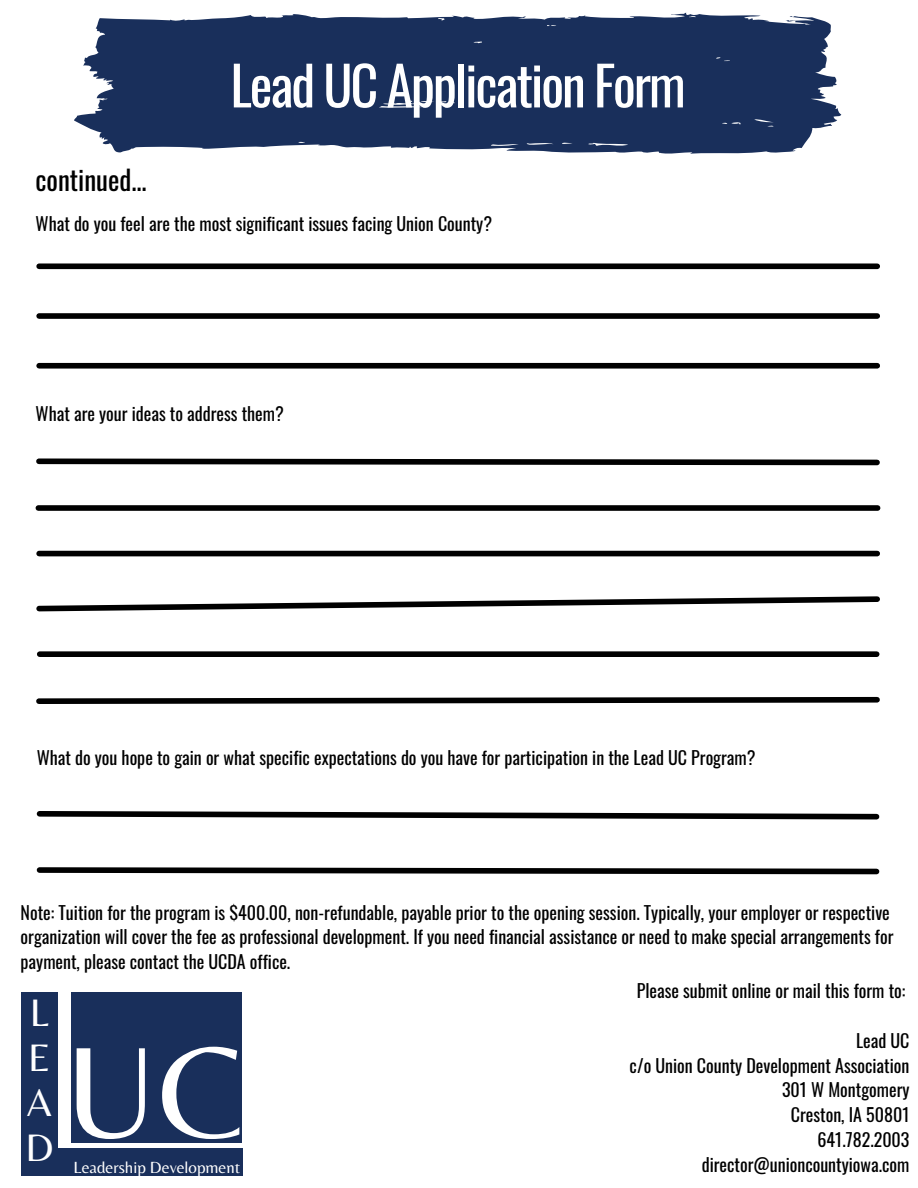
<style>
.page{position:relative;width:918px;height:1188px;background:#fff}
.page>*{position:absolute;margin:0;border:0;box-sizing:border-box;transform-origin:0 0}
.t1{font:134.55px "Belleza";color:#fff}
.t2{font:54px "Oswald";letter-spacing:-.04em;color:#fff}
.t3{font:39.9px/44.8px "Belleza";color:#fff;text-align:justify}
.t4{font:27px "Oswald";color:#000}
.t5{font:18px/24.8px "Oswald";color:#000;text-align:right}
.t6{font:16.8px "Belleza";color:#fff}
</style>
<div class="page">
<svg style="left:74px;top:13px;width:767px;height:141px;background:#33476e"></svg>
<div style="left:39px;top:263px;width:838px;height:6px;background:#000"></div>
<svg style="left:36px;top:458px;width:844px;height:8px"></svg>
<svg style="left:36px;top:811px;width:844px;height:9px"></svg>
<svg style="left:36px;top:867px;width:844px;height:8px"></svg>
<div style="left:39px;top:313px;width:838px;height:6px;background:#000"></div>
<div style="left:38px;top:505px;width:840px;height:6px;background:#000"></div>
<div style="left:39px;top:551px;width:838px;height:5px;background:#000"></div>
<svg style="left:36px;top:596px;width:844px;height:16px"></svg>
<div style="left:40px;top:651px;width:837px;height:6px;background:#000"></div>
<svg style="left:36px;top:696px;width:844px;height:8px"></svg>
<div style="left:21px;top:992px;width:37px;height:183px;background:#192f5b"></div>
<div style="left:21px;top:1148px;width:222px;height:28px;background:#192f5b"></div>
<div style="left:71px;top:992px;width:171px;height:150px;background:#192f5b"></div>
<div style="left:39px;top:363px;width:838px;height:6px;background:#000"></div>
<h2 class="t2" style="left:230px;top:43px;width:457px">Lead UC Application Form</h2>
<h3 class="t4" style="left:36px;top:158px;width:113px">continued...</h3>
<p class="t5" style="left:36px;top:210px;width:458px">What do you feel are the most significant issues facing Union County?</p>
<p class="t5" style="left:36px;top:401px;width:250px">What are your ideas to address them?</p>
<p class="t5" style="left:37px;top:744px;width:720px">What do you hope to gain or what specific expectations do you have for participation in the Lead UC Program?</p>
<p class="t5" style="left:21px;top:899px;width:874px;text-align:left">Note: Tuition for the program is $400.00, non-refundable, payable prior to the opening session. Typically, your employer or respective organization will cover the fee as professional development. If you need financial assistance or need to make special arrangements for payment, please contact the UCDA office.</p>
<h3 class="t3" style="left:26px;top:990px;width:30px">L E A D</h3>
<h1 class="t1" style="left:67px;top:1013px;width:178px">UC</h1>
<p class="t6" style="left:74px;top:1157px;width:168px">Leadership Development</p>
<p class="t5" style="left:637px;top:978px;width:270px">Please submit online or mail this form to:</p>
<p class="t5" style="left:630px;top:1027px;width:281px">Lead UC<br>c/o Union County Development Association<br>301 W Montgomery<br>Creston, IA 50801<br>641.782.2003 director@unioncountyiowa.com</p>
</div>
